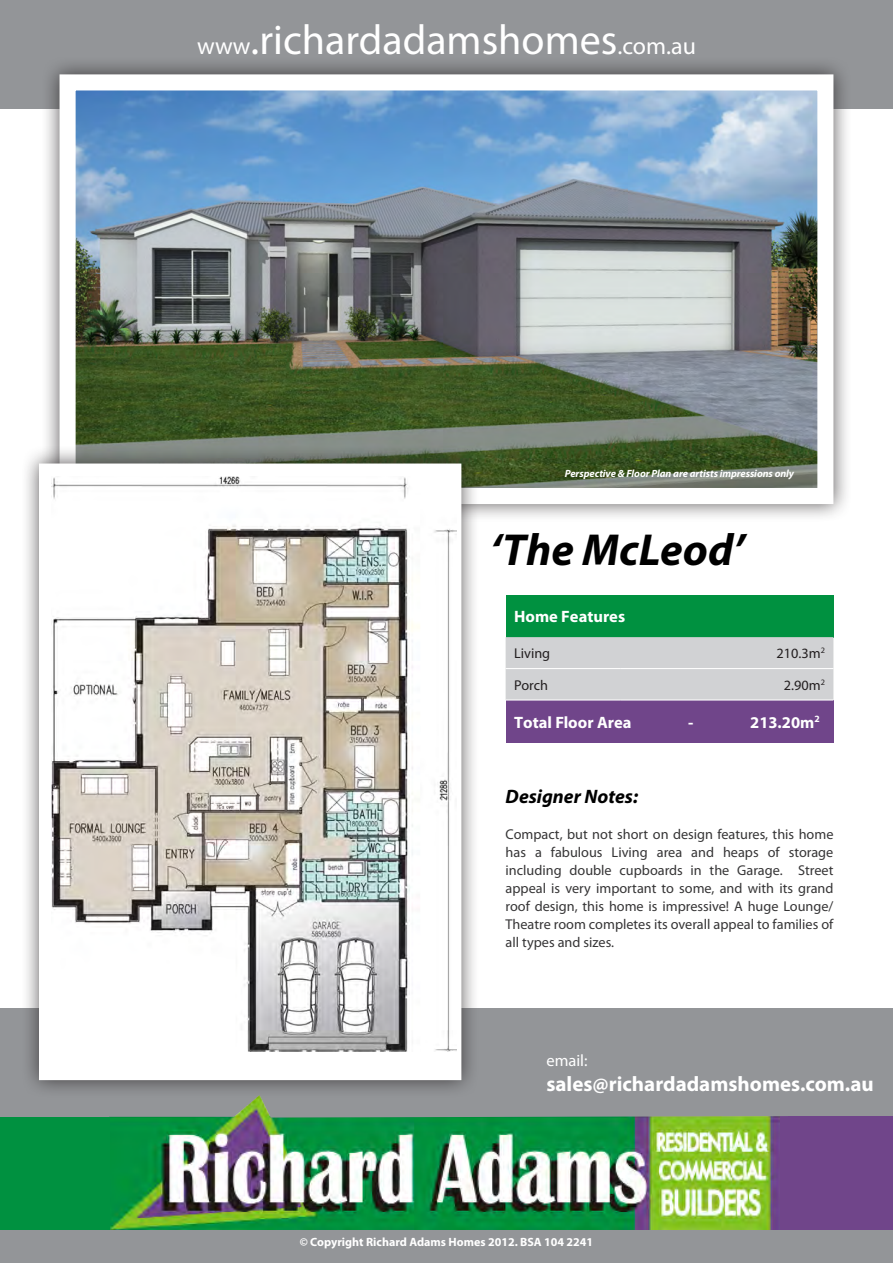
<style>
.page{position:relative;width:893px;height:1263px;background:#fff}
.page>*{position:absolute;margin:0;border:0;box-sizing:border-box;transform-origin:0 0}
.Home_Design_NAME{font:italic 700 45px "Myriad Pro";color:#000}
.t1{font:42px "Myriad Pro";color:#fff}
.t2{font:700 21px "Myriad Pro";color:#fff}
.Home_Features_Headin{font:italic 700 19.5px "Myriad Pro";color:#000}
.Table_Headings{font:700 16.5px "Myriad Pro";color:#fff}
.t3{font:16.5px "Myriad Pro";color:#fff}
.Home_Features_Body_T{font:14.25px/18px "Myriad Pro";color:#363536;text-align:justify}
.Table_Body_Copy{font:14.25px "Myriad Pro";color:#231f20}
.t4{font:700 12px "Myriad Pro";color:#fff}
.t5{font:italic 700 10.5px "Myriad Pro";letter-spacing:-.01em;color:#fff}
.s1{font-size:24px}
</style>
<div class="page">
<div style="left:0;top:1008px;width:893px;height:255px;background:#939598"></div>
<div style="left:0;top:0;width:893px;height:108px;background:#939598"></div>
<img style="left:110px;top:1117px;width:670px;height:112px">
<div style="left:0;top:1117px;width:110px;height:112px;background:#009140"></div>
<div style="left:780px;top:1116px;width:113px;height:113px;background:#70458a"></div>
<svg style="left:109px;top:1099px;width:671px;height:18px"></svg>
<div style="left:41px;top:56px;width:811px;height:467px;background:#231f20;opacity:.75"></div>
<img style="left:51px;top:66px;width:790px;height:446px">
<div style="left:506px;top:595px;width:327px;height:42px;background:#009140"></div>
<div style="left:506px;top:637px;width:327px;height:62px;background:#d1d2d4"></div>
<div style="left:506px;top:700px;width:327px;height:43px;background:#70458a"></div>
<hr style="left:506px;top:668px;width:115px;height:1px;background:#fff">
<hr style="left:621px;top:668px;width:212px;height:1px;background:#fff">
<div style="left:20px;top:445px;width:460px;height:654px;background:#231f20;opacity:.75"></div>
<svg style="left:32px;top:456px;width:437px;height:631px"></svg>
<img style="left:51px;top:477px;width:405px;height:574px">
<h2 class="t1" style="left:197px;top:14px;width:500px"><span class="s1">www</span>.richardadamshomes<span class="s1">.com.au</span></h2>
<p class="t5" style="left:565px;top:466px;width:231px">Perspective &amp; Floor Plan are artists impressions only</p>
<p class="Home_Design_NAME" style="left:490px;top:521px;width:256px">‘The McLeod’</p>
<p class="Table_Headings" style="left:514px;top:606px;width:113px">Home Features</p>
<p class="Table_Body_Copy" style="left:514px;top:645px;width:38px">Living</p>
<p class="Table_Body_Copy" style="left:777px;top:645px;width:50px">210.3m<sup>2</sup></p>
<p class="Table_Body_Copy" style="left:514px;top:676px;width:35px">Porch</p>
<p class="Table_Body_Copy" style="left:784px;top:676px;width:43px">2.90m<sup>2</sup></p>
<p class="Table_Headings" style="left:514px;top:711px;width:119px">Total Floor Area</p>
<p class="Table_Headings" style="left:688px;top:711px;width:7px">-</p>
<p class="Table_Headings" style="left:750px;top:711px;width:71px">213.20m<sup>2</sup></p>
<p class="Home_Features_Headin" style="left:506px;top:783px;width:134px">Designer Notes:</p>
<p class="Home_Features_Body_T" style="left:506px;top:825px;width:329px">Compact, but not short on design features, this home has a fabulous Living area and heaps of storage including double cupboards in the Garage. Street appeal is very important to some, and with its grand roof design, this home is impressive! A huge Lounge/ Theatre room completes its overall appeal to families of all types and sizes.</p>
<p class="t3" style="left:546px;top:1050px;width:43px">email:</p>
<h3 class="t2" style="left:546px;top:1070px;width:329px">sales@richardadamshomes.com.au</h3>
<p class="t4" style="left:300px;top:1234px;width:295px">© Copyright Richard Adams Homes 2012. BSA 104 2241</p>
</div>
